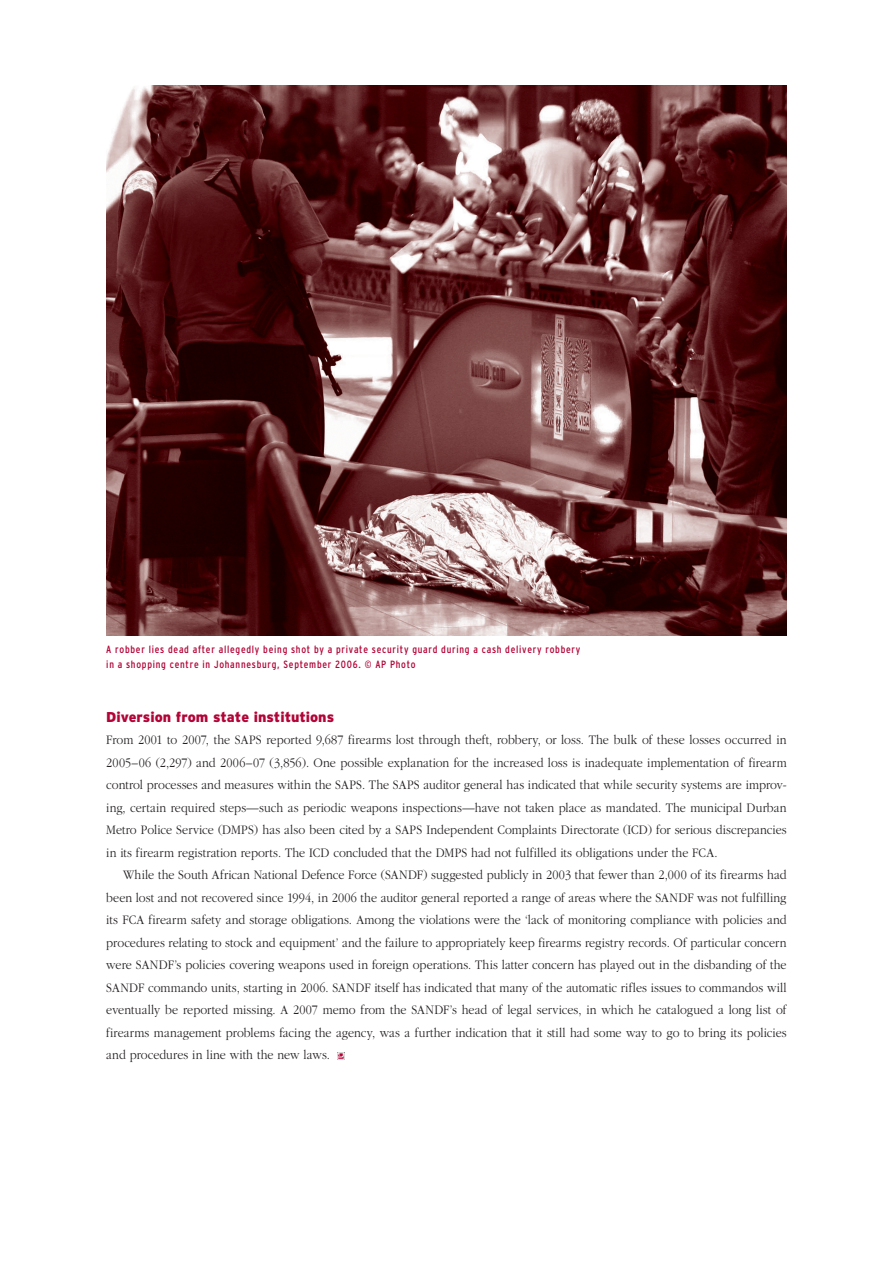
<style>
.page{position:relative;width:893px;height:1263px;background:#fff}
.page>*{position:absolute;margin:0;border:0;box-sizing:border-box;transform-origin:0 0}
.t1{font:900 14.25px "Interstate";color:#b30437}
.t2{font:300 13.5px/22.5px "Garamond";letter-spacing:.005em;color:#231f20;text-align:justify;scale:.9 1}
.t3{font:condensed 10.5px/15px "Interstate";letter-spacing:.07em;color:#b30437}
</style>
<div class="page">
<svg style="left:338px;top:1053px;width:6px;height:6px"></svg>
<img style="left:106px;top:85px;width:681px;height:551px">
<p class="t3" style="left:106px;top:641px;width:476px">A robber lies dead after allegedly being shot by a private security guard during a cash delivery robbery in a shopping centre in Johannesburg, September 2006. © AP Photo</p>
<p class="t1" style="left:106px;top:708px;width:229px">Diversion from state institutions</p>
<p class="t2" style="left:106px;top:729px;width:757px">From 2001 to 2007, the SAPS reported 9,687 firearms lost through theft, robbery, or loss. The bulk of these losses occurred in 2005–06 (2,297) and 2006–07 (3,856). One possible explanation for the increased loss is inadequate implementation of firearm control processes and measures within the SAPS. The SAPS auditor general has indicated that while security systems are improv&shy;ing, certain required steps—such as periodic weapons inspections—have not taken place as mandated. The municipal Durban Metro Police Service (DMPS) has also been cited by a SAPS Independent Complaints Directorate (ICD) for serious discrepancies in its firearm registration reports. The ICD concluded that the DMPS had not fulfilled its obligations under the FCA.</p>
<p class="t2" style="left:106px;top:864px;width:757px;text-indent:17px">While the South African National Defence Force (SANDF) suggested publicly in 2003 that fewer than 2,000 of its firearms had been lost and not recovered since 1994, in 2006 the auditor general reported a range of areas where the SANDF was not fulfilling its FCA firearm safety and storage obligations. Among the violations were the ‘lack of monitoring compliance with policies and procedures relating to stock and equipment’ and the failure to appropriately keep firearms registry records. Of particular concern were SANDF’s policies covering weapons used in foreign operations. This latter concern has played out in the disbanding of the SANDF commando units, starting in 2006. SANDF itself has indicated that many of the automatic rifles issues to commandos will eventually be reported missing. A 2007 memo from the SANDF’s head of legal services, in which he catalogued a long list of firearms management problems facing the agency, was a further indication that it still had some way to go to bring its policies and procedures in line with the new laws.</p>
</div>
